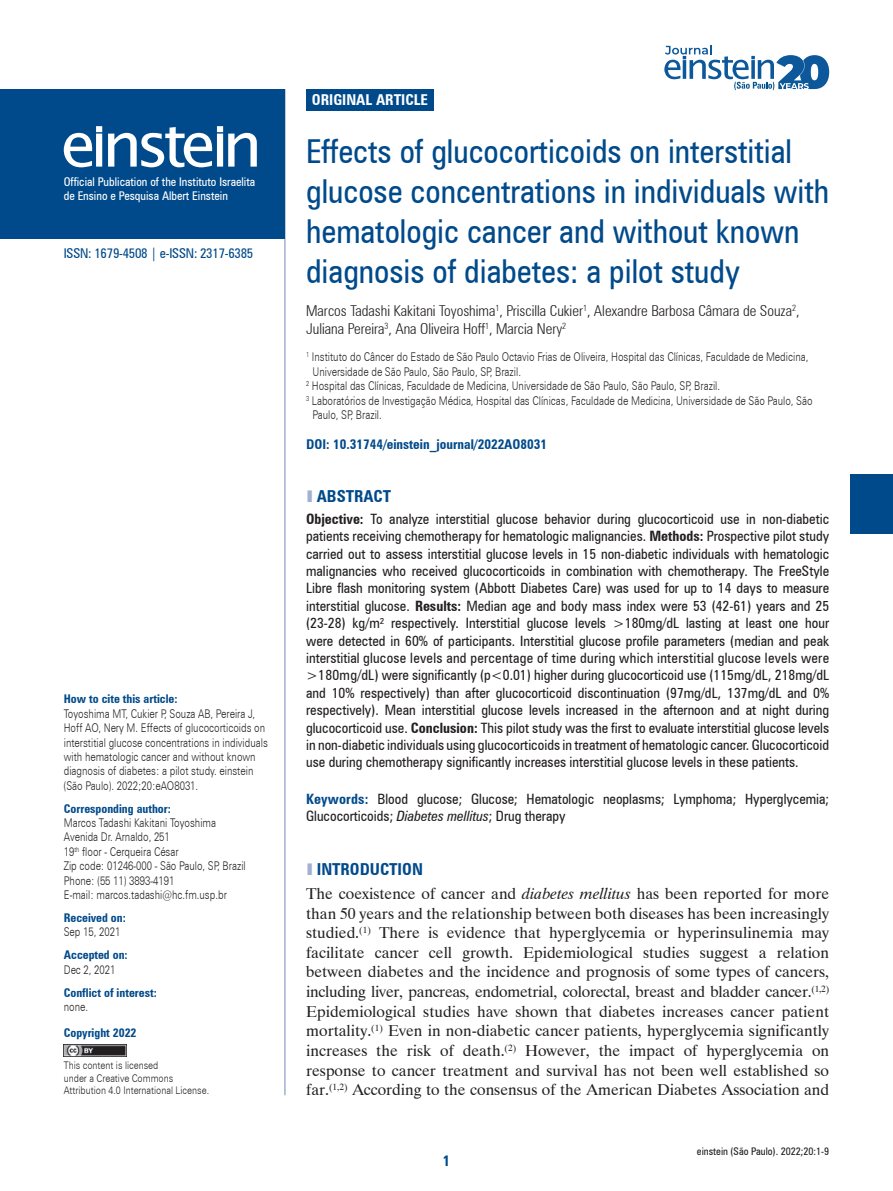
<style>
.page{position:relative;width:893px;height:1191px;background:#fff}
.page>*{position:absolute;margin:0;border:0;box-sizing:border-box;transform-origin:0 0}
.t1{font:condensed 33px/39.8px "Zurich BT";color:#004a8b}
.t2{font:700 condensed 16.5px "Zurich BT";color:#004a8b}
.t3{font:15.75px/19.6px "Dutch 801 BT";color:#231f20;text-align:justify}
.t4{font:300 condensed 15px/18.1px "Zurich BT";color:#231f20}
.t5{font:700 condensed 15px "Zurich BT";color:#fff}
.t6{font:700 condensed 15px "Zurich BT";color:#004a8b}
.t7{font:condensed 14.25px/17.4px "Zurich BT";color:#231f20;text-align:justify}
.t8{font:700 condensed 13.5px "Zurich BT";color:#004a8b}
.t9{font:condensed 13.5px "Zurich BT";letter-spacing:-.02em;color:#004a8b}
.t10{font:300 12px/14.4px "Zurich BT";color:#231f20;scale:.8 1}
.t11{font:700 condensed 12px "Zurich BT";color:#004a8b}
.t12{font:condensed 12px/14.4px "Zurich BT";color:#fff}
.t13{font:300 10.5px/12.6px "Zurich BT";color:#231f20;scale:.85 1}
.t14{font:condensed 10.5px "Zurich BT";color:#231f20}
.s1{color:#a2b0d2}
.s2{font-weight:700}
.s3{font-weight:700;color:#004a8b}
.s4{font-style:italic}
</style>
<div class="page">
<img style="left:64px;top:1044px;width:63px;height:12px">
<div style="left:306px;top:89px;width:128px;height:21px;background:#004a8b"></div>
<hr style="left:284px;top:89px;width:2px;height:1006px;background:#a2b0d2">
<div style="left:0;top:89px;width:284px;height:149px;background:#004a8b"></div>
<div style="left:850px;top:474px;width:43px;height:60px;background:#004a8b"></div>
<svg style="left:108px;top:126px;width:149px;height:41px"></svg>
<svg style="left:64px;top:126px;width:38px;height:41px"></svg>
<svg style="left:664px;top:45px;width:165px;height:45px"></svg>
<p class="t12" style="left:64px;top:174px;width:193px">Official Publication of the Instituto Israelita de Ensino e Pesquisa Albert Einstein</p>
<p class="t9" style="left:64px;top:245px;width:191px">ISSN: 1679-4508 | e-ISSN: 2317-6385</p>
<p class="t11" style="left:64px;top:692px;width:115px">How to cite this article:</p>
<p class="t10" style="left:64px;top:706px;width:257px">Toyoshima MT, Cukier P, Souza AB, Pereira J, Hoff AO, Nery M. Effects of glucocorticoids on interstitial glucose concentrations in individuals with hematologic cancer and without known diagnosis of diabetes: a pilot study. einstein (São Paulo). 2022;20:eAO8031.</p>
<p class="t11" style="left:64px;top:801px;width:109px">Corresponding author:</p>
<p class="t10" style="left:64px;top:815px;width:229px">Marcos Tadashi Kakitani Toyoshima<br>Avenida Dr. Arnaldo, 251<br>19<sup>th</sup> floor - Cerqueira César<br>Zip code: 01246-000 - São Paulo, SP, Brazil<br>Phone: (55 11) 3893-4191<br>E-mail: marcos.tadashi@hc.fm.usp.br</p>
<p class="t11" style="left:64px;top:910px;width:64px">Received on:</p>
<p class="t10" style="left:64px;top:925px;width:72px">Sep 15, 2021</p>
<p class="t11" style="left:64px;top:947px;width:65px">Accepted on:</p>
<p class="t10" style="left:64px;top:962px;width:66px">Dec 2, 2021</p>
<p class="t11" style="left:64px;top:985px;width:95px">Conflict of interest:</p>
<p class="t10" style="left:64px;top:999px;width:32px">none.</p>
<p class="t11" style="left:64px;top:1025px;width:74px">Copyright 2022</p>
<p class="t13" style="left:64px;top:1058px;width:173px">This content is licensed<br>under a Creative Commons<br>Attribution 4.0 International License.</p>
<p class="t5" style="left:312px;top:91px;width:118px">ORIGINAL ARTICLE</p>
<h1 class="t1" style="left:306px;top:131px;width:524px">Effects of glucocorticoids on interstitial glucose concentrations in individuals with hematologic cancer and without known diagnosis of diabetes: a pilot study</h1>
<p class="t4" style="left:306px;top:301px;width:495px">Marcos Tadashi Kakitani Toyoshima<sup>1</sup>, Priscilla Cukier<sup>1</sup>, Alexandre Barbosa Câmara de Souza<sup>2</sup>,<br>Juliana Pereira<sup>3</sup>, Ana Oliveira Hoff<sup>1</sup>, Marcia Nery<sup>2</sup></p>
<p class="t10" style="left:306px;top:349px;width:629px"><sup>1</sup> Instituto do Câncer do Estado de São Paulo Octavio Frias de Oliveira, Hospital das Clínicas, Faculdade de Medicina,</p>
<p class="t10" style="left:313px;top:364px;width:262px">Universidade de São Paulo, São Paulo, SP, Brazil.</p>
<p class="t10" style="left:306px;top:378px;width:519px"><sup>2</sup> Hospital das Clínicas, Faculdade de Medicina, Universidade de São Paulo, São Paulo, SP, Brazil.</p>
<p class="t10" style="left:306px;top:393px;width:634px"><sup>3</sup> Laboratórios de Investigação Médica, Hospital das Clínicas, Faculdade de Medicina, Universidade de São Paulo, São</p>
<p class="t10" style="left:313px;top:407px;width:88px">Paulo, SP, Brazil.</p>
<p class="t8" style="left:306px;top:435px;width:243px">DOI: 10.31744/einstein_journal/2022AO8031</p>
<p class="t2" style="left:306px;top:486px;width:86px"><span class="s1">❚</span> ABSTRACT</p>
<p class="t7" style="left:306px;top:510px;width:525px"><span class="s2">Objective:</span> To analyze interstitial glucose behavior during glucocorticoid use in non-diabetic patients receiving chemotherapy for hematologic malignancies. <span class="s2">Methods:</span> Prospective pilot study carried out to assess interstitial glucose levels in 15 non-diabetic individuals with hematologic malignancies who received glucocorticoids in combination with chemotherapy. The FreeStyle Libre flash monitoring system (Abbott Diabetes Care) was used for up to 14 days to measure interstitial glucose. <span class="s2">Results:</span> Median age and body mass index were 53 (42-61) years and 25 (23-28) kg/m² respectively. Interstitial glucose levels &gt;180mg/dL lasting at least one hour were detected in 60% of participants. Interstitial glucose profile parameters (median and peak interstitial glucose levels and percentage of time during which interstitial glucose levels were &gt;180mg/dL) were significantly (p&lt;0.01) higher during glucocorticoid use (115mg/dL, 218mg/dL and 10% respectively) than after glucocorticoid discontinuation (97mg/dL, 137mg/dL and 0% respectively). Mean interstitial glucose levels increased in the afternoon and at night during glucocorticoid use. <span class="s2">Conclusion:</span> This pilot study was the first to evaluate interstitial glucose levels in non-diabetic individuals using glucocorticoids in treatment of hematologic cancer. Glucocorticoid use during chemotherapy significantly increases interstitial glucose levels in these patients.</p>
<p class="t7" style="left:306px;top:790px;width:524px"><span class="s3">Keywords:</span> Blood glucose; Glucose; Hematologic neoplasms; Lymphoma; Hyperglycemia;<br>Glucocorticoids; <span class="s4">Diabetes mellitus</span>; Drug therapy</p>
<p class="t2" style="left:306px;top:859px;width:118px"><span class="s1">❚</span> INTRODUCTION</p>
<p class="t3" style="left:306px;top:883px;width:525px">The coexistence of cancer and <span class="s4">diabetes mellitus</span> has been reported for more than 50 years and the relationship between both diseases has been increasingly studied.<sup>(1)</sup> There is evidence that hyperglycemia or hyperinsulinemia may facilitate cancer cell growth. Epidemiological studies suggest a relation between diabetes and the incidence and prognosis of some types of cancers, including liver, pancreas, endometrial, colorectal, breast and bladder cancer.<sup>(1,2)<br></sup>Epidemiological studies have shown that diabetes increases cancer patient mortality.<sup>(1)</sup> Even in non-diabetic cancer patients, hyperglycemia significantly increases the risk of death.<sup>(2)</sup> However, the impact of hyperglycemia on response to cancer treatment and survival has not been well established so far.<sup>(1,2)</sup> According to the consensus of the American Diabetes Association and</p>
<p class="t6" style="left:443px;top:1151px;width:9px">1</p>
<p class="t14" style="left:697px;top:1144px;width:134px">einstein (São Paulo). 2022;20:1-9</p>
</div>
